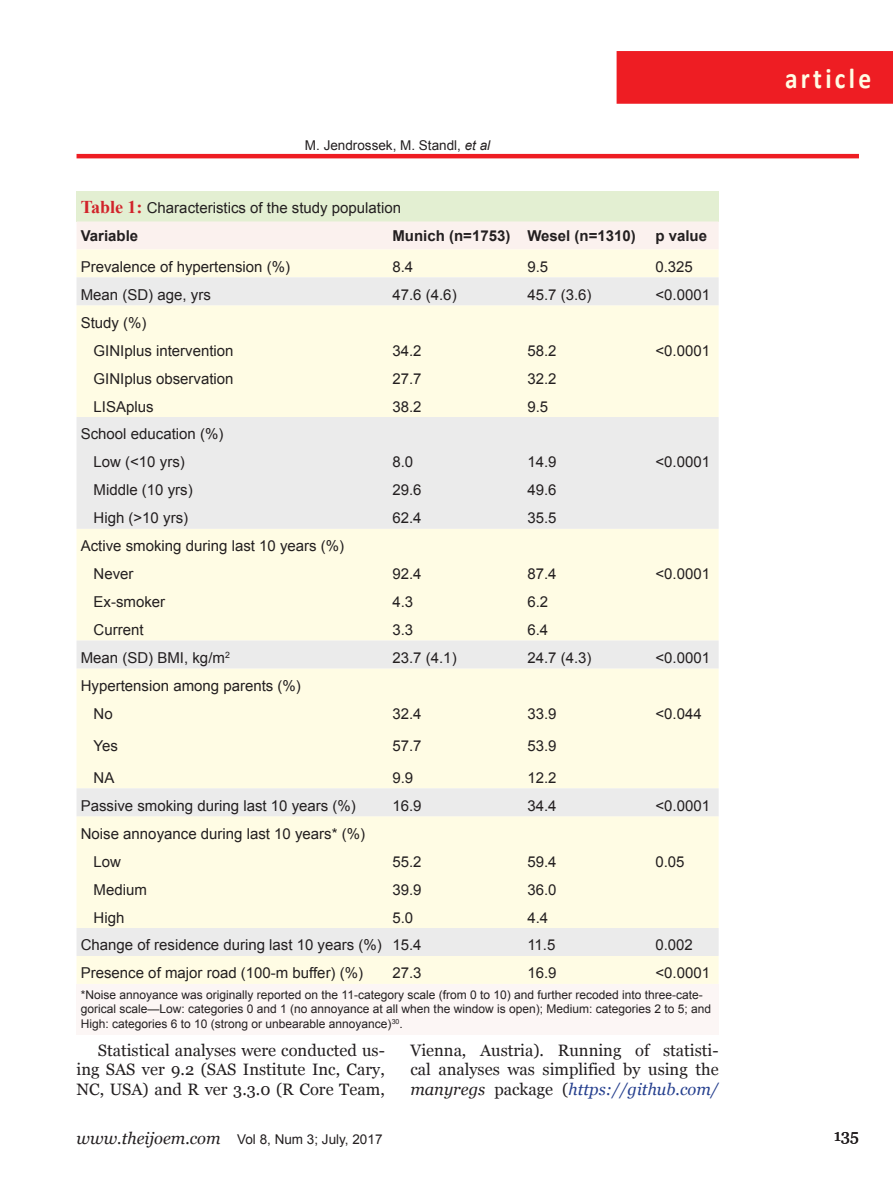
<style>
.page{position:relative;width:893px;height:1191px;background:#fff}
.page>*{position:absolute;margin:0;border:0;box-sizing:border-box;transform-origin:0 0}
.t1{font:700 28.8px "Calibri";letter-spacing:.13em;color:#fffce4;scale:.88 1}
.body{font:16.5px/19.5px "Georgia";color:#231f20;text-align:justify}
.Table_line_body{font:15px "Arial";color:#231f20}
.indentate_tabe{font:15px "Arial";color:#231f20}
.Legend{font:15px "Arial";color:#231f20}
.table_line_2{font:700 15px "Arial";color:#231f20}
.Running_Auth{font:13.5px "Arial";color:#231f20}
.t2{font:12px/14.4px "Arial";color:#231f20}
.s1{font-style:italic}
.s2{font-family:"Times New Roman";font-weight:700;font-size:18px;color:#d1232a}
.s3{font-style:italic;color:#253f8e}
.s4{font-family:"Georgia";font-style:italic;font-size:16.5px}
</style>
<div class="page">
<hr style="left:77px;top:154px;width:782px;height:4px;background:#ee1d23">
<div style="left:617px;top:51px;width:276px;height:53px;background:#ee1d23"></div>
<div style="left:77px;top:191px;width:642px;height:30px;background:#e3efd2"></div>
<div style="left:77px;top:221px;width:642px;height:28px;background:#fbf1ee"></div>
<div style="left:77px;top:249px;width:642px;height:735px;background:#fffce4"></div>
<svg style="left:77px;top:277px;width:642px;height:679px;background:#f8f6e6"></svg>
<div style="left:77px;top:984px;width:642px;height:50px;background:#fcf6f5"></div>
<p class="Running_Auth" style="left:305px;top:136px;width:187px">M. Jendrossek, M. Standl, <span class="s1">et al</span></p>
<p class="Legend" style="left:81px;top:197px;width:322px"><span class="s2">Table 1:</span> Characteristics of the study population</p>
<p class="table_line_2" style="left:81px;top:226px;width:59px">Variable</p>
<p class="table_line_2" style="left:392px;top:226px;width:119px">Munich (n=1753)</p>
<p class="table_line_2" style="left:527px;top:226px;width:110px">Wesel (n=1310)</p>
<p class="table_line_2" style="left:655px;top:226px;width:53px">p value</p>
<p class="Table_line_body" style="left:81px;top:257px;width:211px">Prevalence of hypertension (%)</p>
<p class="Table_line_body" style="left:392px;top:257px;width:22px">8.4</p>
<p class="Table_line_body" style="left:527px;top:257px;width:22px">9.5</p>
<p class="Table_line_body" style="left:655px;top:257px;width:39px">0.325</p>
<p class="Table_line_body" style="left:81px;top:285px;width:132px">Mean (SD) age, yrs</p>
<p class="Table_line_body" style="left:392px;top:285px;width:66px">47.6 (4.6)</p>
<p class="Table_line_body" style="left:527px;top:285px;width:66px">45.7 (3.6)</p>
<p class="Table_line_body" style="left:655px;top:285px;width:56px">&lt;0.0001</p>
<p class="Table_line_body" style="left:81px;top:313px;width:67px">Study (%)</p>
<p class="indentate_tabe" style="left:94px;top:340px;width:142px">GINIplus intervention</p>
<p class="Table_line_body" style="left:392px;top:340px;width:31px">34.2</p>
<p class="Table_line_body" style="left:527px;top:340px;width:31px">58.2</p>
<p class="Table_line_body" style="left:655px;top:340px;width:56px">&lt;0.0001</p>
<p class="indentate_tabe" style="left:94px;top:368px;width:142px">GINIplus observation</p>
<p class="Table_line_body" style="left:392px;top:368px;width:31px">27.7</p>
<p class="Table_line_body" style="left:527px;top:368px;width:31px">32.2</p>
<p class="indentate_tabe" style="left:94px;top:396px;width:62px">LISAplus</p>
<p class="Table_line_body" style="left:392px;top:396px;width:31px">38.2</p>
<p class="Table_line_body" style="left:527px;top:396px;width:22px">9.5</p>
<p class="Table_line_body" style="left:81px;top:424px;width:144px">School education (%)</p>
<p class="indentate_tabe" style="left:94px;top:452px;width:93px">Low (&lt;10 yrs)</p>
<p class="Table_line_body" style="left:392px;top:452px;width:22px">8.0</p>
<p class="Table_line_body" style="left:527px;top:452px;width:31px">14.9</p>
<p class="Table_line_body" style="left:655px;top:452px;width:56px">&lt;0.0001</p>
<p class="indentate_tabe" style="left:94px;top:480px;width:101px">Middle (10 yrs)</p>
<p class="Table_line_body" style="left:392px;top:480px;width:31px">29.6</p>
<p class="Table_line_body" style="left:527px;top:480px;width:31px">49.6</p>
<p class="indentate_tabe" style="left:94px;top:508px;width:96px">High (&gt;10 yrs)</p>
<p class="Table_line_body" style="left:392px;top:508px;width:31px">62.4</p>
<p class="Table_line_body" style="left:527px;top:508px;width:31px">35.5</p>
<p class="Table_line_body" style="left:81px;top:536px;width:265px">Active smoking during last 10 years (%)</p>
<p class="indentate_tabe" style="left:94px;top:564px;width:42px">Never</p>
<p class="Table_line_body" style="left:392px;top:564px;width:31px">92.4</p>
<p class="Table_line_body" style="left:527px;top:564px;width:31px">87.4</p>
<p class="Table_line_body" style="left:655px;top:564px;width:56px">&lt;0.0001</p>
<p class="indentate_tabe" style="left:94px;top:592px;width:73px">Ex-smoker</p>
<p class="Table_line_body" style="left:392px;top:592px;width:22px">4.3</p>
<p class="Table_line_body" style="left:527px;top:592px;width:22px">6.2</p>
<p class="indentate_tabe" style="left:94px;top:620px;width:52px">Current</p>
<p class="Table_line_body" style="left:392px;top:620px;width:22px">3.3</p>
<p class="Table_line_body" style="left:527px;top:620px;width:22px">6.4</p>
<p class="Table_line_body" style="left:81px;top:648px;width:151px">Mean (SD) BMI, kg/m<sup>2</sup></p>
<p class="Table_line_body" style="left:392px;top:648px;width:66px">23.7 (4.1)</p>
<p class="Table_line_body" style="left:527px;top:648px;width:66px">24.7 (4.3)</p>
<p class="Table_line_body" style="left:655px;top:648px;width:56px">&lt;0.0001</p>
<p class="Table_line_body" style="left:81px;top:676px;width:222px">Hypertension among parents (%)</p>
<p class="indentate_tabe" style="left:94px;top:704px;width:21px">No</p>
<p class="Table_line_body" style="left:392px;top:704px;width:31px">32.4</p>
<p class="Table_line_body" style="left:527px;top:704px;width:31px">33.9</p>
<p class="Table_line_body" style="left:655px;top:704px;width:48px">&lt;0.044</p>
<p class="indentate_tabe" style="left:94px;top:735px;width:26px">Yes</p>
<p class="Table_line_body" style="left:392px;top:735px;width:31px">57.7</p>
<p class="Table_line_body" style="left:527px;top:735px;width:31px">53.9</p>
<p class="indentate_tabe" style="left:94px;top:767px;width:22px">NA</p>
<p class="Table_line_body" style="left:392px;top:767px;width:22px">9.9</p>
<p class="Table_line_body" style="left:527px;top:767px;width:31px">12.2</p>
<p class="Table_line_body" style="left:81px;top:795px;width:277px">Passive smoking during last 10 years (%)</p>
<p class="Table_line_body" style="left:392px;top:795px;width:31px">16.9</p>
<p class="Table_line_body" style="left:527px;top:795px;width:31px">34.4</p>
<p class="Table_line_body" style="left:655px;top:795px;width:56px">&lt;0.0001</p>
<p class="Table_line_body" style="left:81px;top:823px;width:286px">Noise annoyance during last 10 years* (%)</p>
<p class="indentate_tabe" style="left:94px;top:851px;width:29px">Low</p>
<p class="Table_line_body" style="left:392px;top:851px;width:31px">55.2</p>
<p class="Table_line_body" style="left:527px;top:851px;width:31px">59.4</p>
<p class="Table_line_body" style="left:655px;top:851px;width:31px">0.05</p>
<p class="indentate_tabe" style="left:94px;top:879px;width:55px">Medium</p>
<p class="Table_line_body" style="left:392px;top:879px;width:31px">39.9</p>
<p class="Table_line_body" style="left:527px;top:879px;width:31px">36.0</p>
<p class="indentate_tabe" style="left:94px;top:907px;width:32px">High</p>
<p class="Table_line_body" style="left:392px;top:907px;width:22px">5.0</p>
<p class="Table_line_body" style="left:527px;top:907px;width:22px">4.4</p>
<p class="Table_line_body" style="left:81px;top:935px;width:302px">Change of residence during last 10 years (%)</p>
<p class="Table_line_body" style="left:392px;top:935px;width:31px">15.4</p>
<p class="Table_line_body" style="left:527px;top:935px;width:30px">11.5</p>
<p class="Table_line_body" style="left:655px;top:935px;width:39px">0.002</p>
<p class="Table_line_body" style="left:81px;top:963px;width:284px">Presence of major road (100-m buffer) (%)</p>
<p class="Table_line_body" style="left:392px;top:963px;width:31px">27.3</p>
<p class="Table_line_body" style="left:527px;top:963px;width:31px">16.9</p>
<p class="Table_line_body" style="left:655px;top:963px;width:56px">&lt;0.0001</p>
<p class="t2" style="left:81px;top:987px;width:632px">*Noise annoyance was originally reported on the 11-category scale (from 0 to 10) and further recoded into three-cate&shy;gorical scale—Low: categories 0 and 1 (no annoyance at all when the window is open); Medium: categories 2 to 5; and<br>High: categories 6 to 10 (strong or unbearable annoyance)<sup>30</sup>.</p>
<p class="body" style="left:77px;top:1040px;width:310px;text-indent:21px">Statistical analyses were conducted us&shy;ing SAS ver 9.2 (SAS Institute Inc, Cary, NC, USA) and R ver 3.3.0 (R Core Team,</p>
<p class="body" style="left:410px;top:1040px;width:310px">Vienna, Austria). Running of statisti&shy;cal analyses was simplified by using the <span class="s1">manyregs</span> package (<span class="s3">https://github.com/</span></p>
<h1 class="t1" style="left:785px;top:60px;width:99px">article</h1>
<p class="Running_Auth" style="left:77px;top:1130px;width:307px"><span class="s4">www.theijoem.com</span> Vol 8, Num 3; July, 2017</p>
<p class="body" style="left:834px;top:1125px;width:26px">135</p>
</div>
